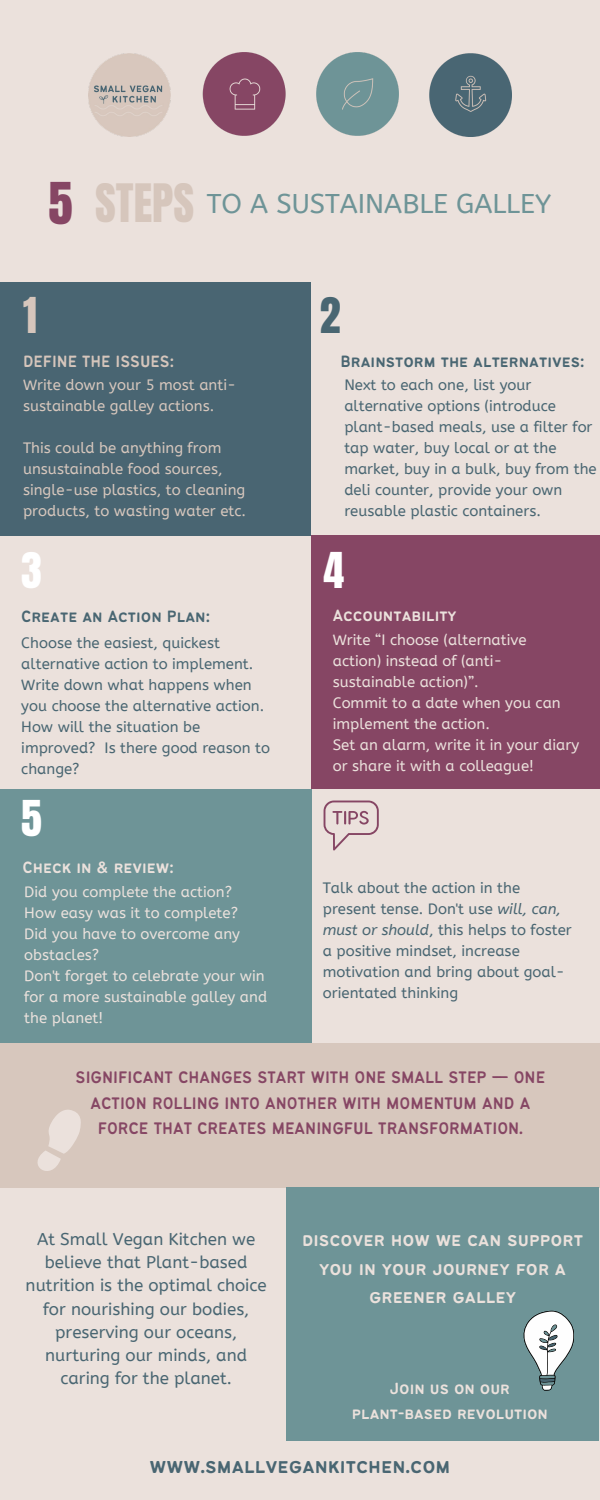
<style>
.page{position:relative;width:600px;height:1500px;background:#ebe1dc}
.page>*{position:absolute;margin:0;border:0;box-sizing:border-box;transform-origin:0 0}
.t1{font:49px "Anton";color:#864664}
.t2{font:45px "Anton";color:#d6c6bc}
.t3{font:42px "Anton";color:#fff}
.t4{font:42px "Anton";color:#d6c6bc}
.t5{font:42px "Anton";color:#496672}
.t6{font:27px "A Bee Zee";color:#6e9497}
.t7{font:22.5px "Bantayog";color:#496672}
.t8{font:20.5px/28.5px "Bantayog";color:#ebe1dc;text-align:center}
.t9{font:18.4px/25.5px "Bantayog";color:#864664;text-align:center}
.t10{font:18px "Bantayog";color:#496672}
.t11{font:18px "Bantayog";color:#ebe1dc}
.t12{font:18px "Bantayog";color:#d6c6bc}
.t13{font:17.9px/24.7px "Bantayog";color:#ebe1dc;text-align:center}
.t14{font:17px/23.2px "A Bee Zee";color:#496672;text-align:center}
.t15{font:15px/21px "A Bee Zee";color:#496672}
.t16{font:15px/21px "A Bee Zee";color:#ebe1dc}
.t17{font:15px/21px "A Bee Zee";color:#d7c7bd}
.s1{font-style:italic}
</style>
<div class="page">
<img style="left:89px;top:52px;width:423px;height:84px">
<div style="left:0;top:789px;width:311px;height:254px;background:#6e9497"></div>
<div style="left:0;top:282px;width:310px;height:253px;background:#496572"></div>
<div style="left:312px;top:535px;width:288px;height:254px;background:#864664"></div>
<div style="left:0;top:1043px;width:600px;height:144px;background:#d7c7bd"></div>
<svg style="left:37px;top:1110px;width:44px;height:61px"></svg>
<div style="left:287px;top:1187px;width:312px;height:254px;background:#6e9497"></div>
<svg style="left:523px;top:1311px;width:51px;height:79px"></svg>
<svg style="left:324px;top:801px;width:55px;height:50px"></svg>
<h1 class="t1" style="left:48px;top:168px;width:26px">5</h1>
<h2 class="t2" style="left:95px;top:171px;width:101px">STEPS</h2>
<p class="t6" style="left:207px;top:188px;width:346px">TO A SUSTAINABLE GALLEY</p>
<h4 class="t4" style="left:23px;top:285px;width:15px">1</h4>
<p class="t5" style="left:320px;top:285px;width:22px">2</p>
<p class="t12" style="left:23px;top:354px;width:153px">DEFINE THE ISSUES:</p>
<p class="t17" style="left:23px;top:374px;width:215px">Write down your 5 most anti&shy;sustainable galley actions.</p>
<p class="t17" style="left:23px;top:437px;width:225px">This could be anything from unsustainable food sources, single-use plastics, to cleaning products, to wasting water etc.</p>
<p class="t10" style="left:341px;top:354px;width:245px">Brainstorm the alternatives:</p>
<h5 class="t15" style="left:344px;top:374px;width:254px">Next to each one, list your alternative options (introduce plant-based meals, use a filter for tap water, buy local or at the market, buy in a bulk, buy from the deli counter, provide your own reusable plastic containers.</h5>
<p class="t3" style="left:21px;top:540px;width:22px">3</p>
<p class="t3" style="left:323px;top:540px;width:22px">4</p>
<p class="t10" style="left:21px;top:610px;width:190px">Create an Action Plan:</p>
<p class="t15" style="left:21px;top:632px;width:234px">Choose the easiest, quickest alternative action to implement.</p>
<p class="t15" style="left:21px;top:674px;width:244px">Write down what happens when you choose the alternative action.</p>
<p class="t15" style="left:21px;top:716px;width:250px">How will the situation be improved? Is there good reason to change?</p>
<h5 class="t3" style="left:21px;top:788px;width:22px">5</h5>
<p class="t11" style="left:23px;top:861px;width:153px">Check in &amp; review:</p>
<p class="t16" style="left:24px;top:881px;width:209px">Did you complete the action?</p>
<p class="t16" style="left:24px;top:902px;width:215px">How easy was it to complete?</p>
<p class="t16" style="left:24px;top:923px;width:217px">Did you have to overcome any obstacles?</p>
<p class="t16" style="left:24px;top:965px;width:244px">Don't forget to celebrate your win for a more sustainable galley and the planet!</p>
<p class="t11" style="left:333px;top:608px;width:126px">Accountability</p>
<h5 class="t16" style="left:333px;top:630px;width:195px">Write “I choose (alternative action) instead of (anti&shy;sustainable action)”.</h5>
<p class="t16" style="left:333px;top:693px;width:230px">Commit to a date when you can implement the action.</p>
<h5 class="t16" style="left:333px;top:735px;width:248px">Set an alarm, write it in your diary or share it with a colleague!</h5>
<p class="t15" style="left:323px;top:878px;width:251px">Talk about the action in the present tense. Don't use <span class="s1">will, can, must or should</span>, this helps to foster a positive mindset, increase motivation and bring about goal&shy;orientated thinking</p>
<h4 class="t9" style="left:76px;top:1066px;width:471px">SIGNIFICANT CHANGES START WITH ONE SMALL STEP — ONE<br>ACTION ROLLING INTO ANOTHER WITH MOMENTUM AND A<br>FORCE THAT CREATES MEANINGFUL TRANSFORMATION.</h4>
<h5 class="t14" style="left:26px;top:1228px;width:243px">At Small Vegan Kitchen we believe that Plant-based nutrition is the optimal choice for nourishing our bodies, preserving our oceans, nurturing our minds, and caring for the planet.</h5>
<p class="t8" style="left:302px;top:1227px;width:283px">discover how we can support you in your journey for a greener galley</p>
<h3 class="t13" style="left:352px;top:1377px;width:198px">Join us on our plant-based revolution</h3>
<p class="t7" style="left:150px;top:1458px;width:302px">www.smallvegankitchen.com</p>
</div>
